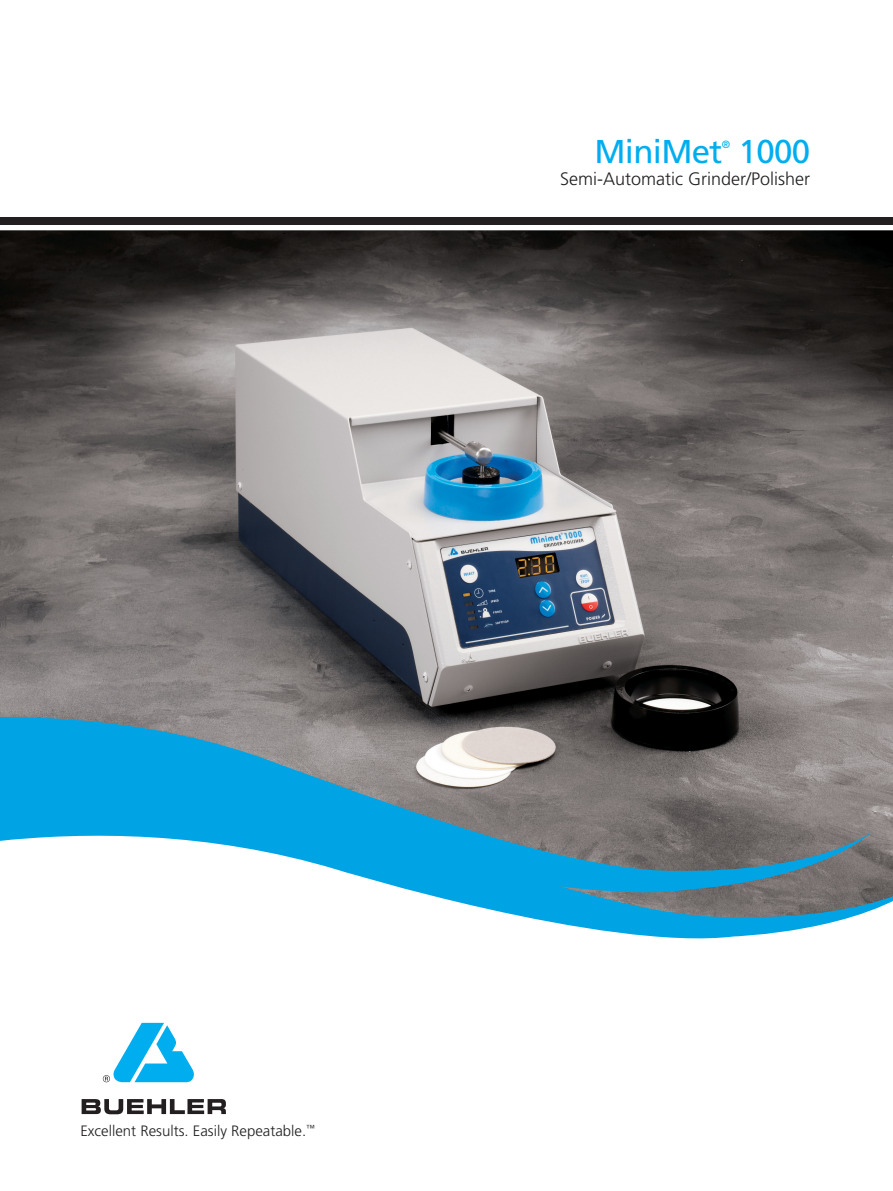
<style>
.page{position:relative;width:893px;height:1191px;background:#fff}
.page>*{position:absolute;margin:0;border:0;box-sizing:border-box;transform-origin:0 0}
.t1{font:33px "Frutiger LT Std";letter-spacing:-.02em;color:#00aeef}
.t2{font:300 18px "Frutiger LT Std";color:#231f20}
.t3{font:300 15px "Frutiger LT Std";color:#231f20}
.t4{font:10.5px "Frutiger LT Std";color:#00aeef}
</style>
<div class="page">
<img style="left:0;top:230px;width:893px;height:482px">
<svg style="left:0;top:712px;width:893px;height:227px"></svg>
<svg style="left:0;top:717px;width:872px;height:175px;background:#6099af"></svg>
<svg style="left:82px;top:1099px;width:144px;height:15px"></svg>
<svg style="left:103px;top:1022px;width:91px;height:60px"></svg>
<div style="left:0;top:217px;width:893px;height:7px;background:#231f20"></div>
<p class="t1" style="left:594px;top:132px;width:130px">MiniMet</p>
<p class="t4" style="left:722px;top:138px;width:10px">®</p>
<p class="t1" style="left:739px;top:132px;width:73px">1000</p>
<p class="t2" style="left:560px;top:169px;width:251px">Semi-Automatic Grinder/Polisher</p>
<p class="t3" style="left:80px;top:1122px;width:236px">Excellent Results. Easily Repeatable.<sup>™</sup></p>
</div>
